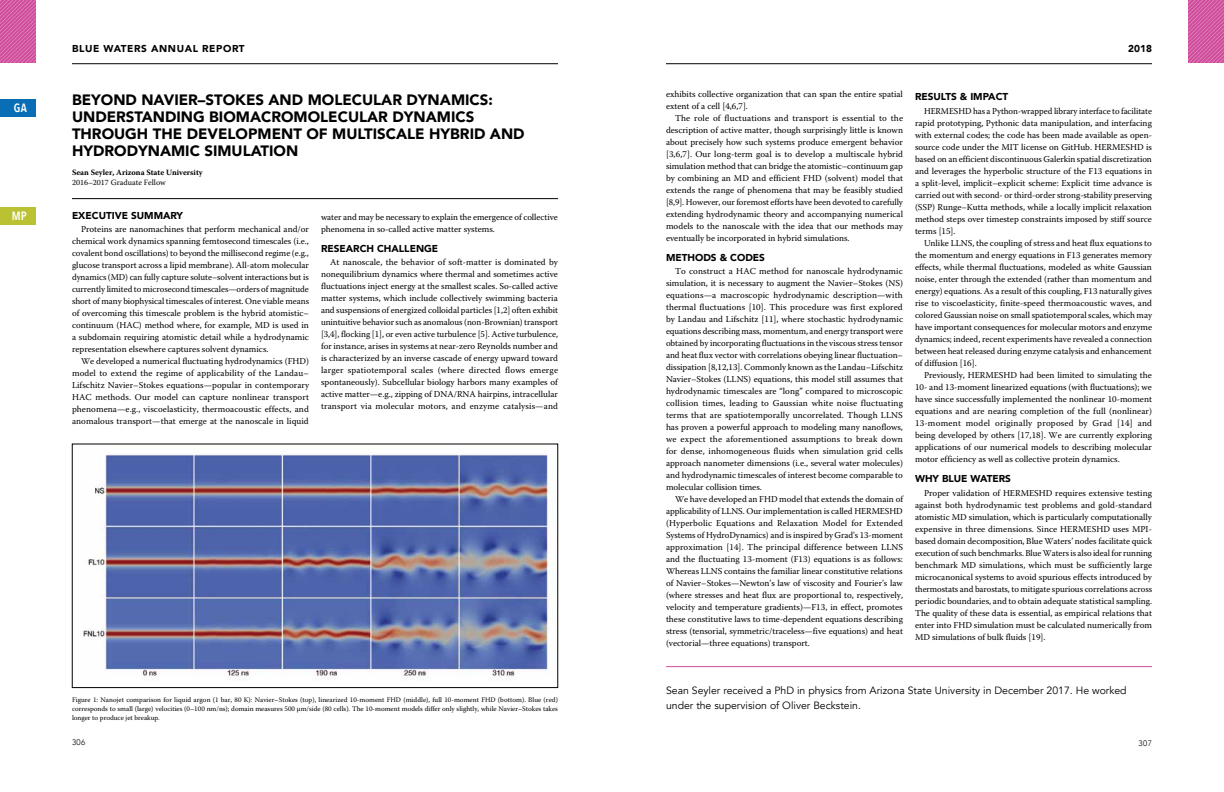
<style>
.page{position:relative;width:1224px;height:792px;background:#fff}
.page>*{position:absolute;margin:0;border:0;box-sizing:border-box;transform-origin:0 0}
.t1{font:900 15px/17px "Avenir";color:#000}
.t2{font:600 12px "Avenir Next Condensed";color:#fff}
.t3{font:10.5px/15px "Avenir";color:#000}
.t4{font:900 10px "Avenir";color:#000}
.t5{font:900 10px "Avenir";letter-spacing:.06em;color:#000}
.t6{font:9px/12px "Warnock Pro";color:#000;text-align:justify}
.t7{font:700 8px "Warnock Pro";color:#000}
.t8{font:8px "Warnock Pro";color:#000}
.t9{font:300 8px "Avenir";letter-spacing:.06em;color:#000}
.t10{font:7px/9px "Warnock Pro";color:#000;text-align:justify}
</style>
<div class="page">
<hr style="left:72px;top:198px;width:486px;height:1px;background:#000">
<hr style="left:666px;top:666px;width:486px;height:1px;background:#d04b9b">
<div style="left:0;top:99px;width:36px;height:18px;background:#096eb5"></div>
<div style="left:0;top:207px;width:36px;height:18px;background:#bac233"></div>
<img style="left:83px;top:454px;width:473px;height:226px">
<div style="left:72px;top:444px;width:486px;height:244px;border:1px solid #000"></div>
<img style="left:0;top:0;width:36px;height:63px">
<img style="left:1188px;top:0;width:36px;height:63px">
<hr style="left:666px;top:63px;width:486px;height:1px;background:#000">
<hr style="left:72px;top:63px;width:486px;height:1px;background:#000">
<h2 class="t2" style="left:14px;top:98px;width:14px">GA</h2>
<h2 class="t2" style="left:12px;top:206px;width:16px">MP</h2>
<p class="t5" style="left:72px;top:40px;width:174px">BLUE WATERS ANNUAL REPORT</p>
<p class="t4" style="left:1128px;top:40px;width:25px">2018</p>
<h1 class="t1" style="left:72px;top:91px;width:454px">BEYOND NAVIER–STOKES AND MOLECULAR DYNAMICS:<br>UNDERSTANDING BIOMACROMOLECULAR DYNAMICS THROUGH THE DEVELOPMENT OF MULTISCALE HYBRID AND HYDRODYNAMIC SIMULATION</h1>
<p class="t7" style="left:72px;top:168px;width:132px">Sean Seyler, Arizona State University</p>
<p class="t8" style="left:72px;top:178px;width:95px">2016–2017 Graduate Fellow</p>
<p class="t4" style="left:72px;top:206px;width:113px">EXECUTIVE SUMMARY</p>
<p class="t6" style="left:72px;top:223px;width:239px;text-indent:9px">Proteins are nanomachines that perform mechanical and/or chemical work dynamics spanning femtosecond timescales (i.e., covalent bond oscillations) to beyond the millisecond regime (e.g., glucose transport across a lipid membrane). All-atom molecular dynamics (MD) can fully capture solute–solvent interactions but is currently limited to microsecond timescales—orders of magnitude short of many biophysical timescales of interest. One viable means of overcoming this timescale problem is the hybrid atomistic– continuum (HAC) method where, for example, MD is used in a subdomain requiring atomistic detail while a hydrodynamic representation elsewhere captures solvent dynamics.</p>
<p class="t6" style="left:72px;top:355px;width:239px;text-indent:9px">We developed a numerical fluctuating hydrodynamics (FHD) model to extend the regime of applicability of the Landau– Lifschitz Navier–Stokes equations—popular in contemporary HAC methods. Our model can capture nonlinear transport phenomena—e.g., viscoelasticity, thermoacoustic effects, and anomalous transport—that emerge at the nanoscale in liquid</p>
<p class="t6" style="left:321px;top:210px;width:238px">water and may be necessary to explain the emergence of collective phenomena in so-called active matter systems.</p>
<p class="t4" style="left:321px;top:239px;width:119px">RESEARCH CHALLENGE</p>
<p class="t6" style="left:321px;top:256px;width:239px;text-indent:9px">At nanoscale, the behavior of soft-matter is dominated by nonequilibrium dynamics where thermal and sometimes active fluctuations inject energy at the smallest scales. So-called active matter systems, which include collectively swimming bacteria and suspensions of energized colloidal particles [1,2] often exhibit unintuitive behavior such as anomalous (non-Brownian) transport [3,4], flocking [1], or even active turbulence [5]. Active turbulence, for instance, arises in systems at near-zero Reynolds number and is characterized by an inverse cascade of energy upward toward larger spatiotemporal scales (where directed flows emerge spontaneously). Subcellular biology harbors many examples of active matter—e.g., zipping of DNA/RNA hairpins, intracellular transport via molecular motors, and enzyme catalysis—and</p>
<p class="t10" style="left:72px;top:695px;width:488px">Figure 1: Nanojet comparison for liquid argon (1 bar, 80 K): Navier–Stokes (top), linearized 10-moment FHD (middle), full 10-moment FHD (bottom). Blue (red) corresponds to small (large) velocities (0–100 nm/ns); domain measures 500 μm/side (80 cells). The 10-moment models differ only slightly, while Navier–Stokes takes longer to produce jet breakup.</p>
<p class="t6" style="left:666px;top:88px;width:239px">exhibits collective organization that can span the entire spatial extent of a cell [4,6,7].</p>
<p class="t6" style="left:666px;top:112px;width:239px;text-indent:9px">The role of fluctuations and transport is essential to the description of active matter, though surprisingly little is known about precisely how such systems produce emergent behavior [3,6,7]. Our long-term goal is to develop a multiscale hybrid simulation method that can bridge the atomistic–continuum gap by combining an MD and efficient FHD (solvent) model that extends the range of phenomena that may be feasibly studied [8,9]. However, our foremost efforts have been devoted to carefully extending hydrodynamic theory and accompanying numerical models to the nanoscale with the idea that our methods may eventually be incorporated in hybrid simulations.</p>
<p class="t4" style="left:666px;top:249px;width:101px">METHODS &amp; CODES</p>
<p class="t6" style="left:666px;top:265px;width:239px;text-indent:9px">To construct a HAC method for nanoscale hydrodynamic simulation, it is necessary to augment the Navier–Stokes (NS) equations—a macroscopic hydrodynamic description—with thermal fluctuations [10]. This procedure was first explored by Landau and Lifschitz [11], where stochastic hydrodynamic equations describing mass, momentum, and energy transport were obtained by incorporating fluctuations in the viscous stress tensor and heat flux vector with correlations obeying linear fluctuation– dissipation [8,12,13]. Commonly known as the Landau–Lifschitz Navier–Stokes (LLNS) equations, this model still assumes that hydrodynamic timescales are “long” compared to microscopic collision times, leading to Gaussian white noise fluctuating terms that are spatiotemporally uncorrelated. Though LLNS has proven a powerful approach to modeling many nanoflows, we expect the aforementioned assumptions to break down for dense, inhomogeneous fluids when simulation grid cells approach nanometer dimensions (i.e., several water molecules) and hydrodynamic timescales of interest become comparable to molecular collision times.</p>
<p class="t6" style="left:666px;top:493px;width:239px;text-indent:9px">We have developed an FHD model that extends the domain of applicability of LLNS. Our implementation is called HERMESHD (Hyperbolic Equations and Relaxation Model for Extended Systems of HydroDynamics) and is inspired by Grad's 13-moment approximation [14]. The principal difference between LLNS and the fluctuating 13-moment (F13) equations is as follows:<br>Whereas LLNS contains the familiar linear constitutive relations of Navier–Stokes—Newton’s law of viscosity and Fourier’s law (where stresses and heat flux are proportional to, respectively, velocity and temperature gradients)—F13, in effect, promotes these constitutive laws to time-dependent equations describing stress (tensorial, symmetric/traceless—five equations) and heat (vectorial—three equations) transport.</p>
<p class="t4" style="left:915px;top:88px;width:95px">RESULTS &amp; IMPACT</p>
<p class="t6" style="left:915px;top:105px;width:239px;text-indent:9px">HERMESHD has a Python-wrapped library interface to facilitate rapid prototyping, Pythonic data manipulation, and interfacing with external codes; the code has been made available as open&shy;source code under the MIT license on GitHub. HERMESHD is based on an efficient discontinuous Galerkin spatial discretization and leverages the hyperbolic structure of the F13 equations in a split-level, implicit–explicit scheme: Explicit time advance is carried out with second- or third-order strong-stability preserving (SSP) Runge–Kutta methods, while a locally implicit relaxation method steps over timestep constraints imposed by stiff source terms [15].</p>
<p class="t6" style="left:915px;top:237px;width:239px;text-indent:9px">Unlike LLNS, the coupling of stress and heat flux equations to the momentum and energy equations in F13 generates memory effects, while thermal fluctuations, modeled as white Gaussian noise, enter through the extended (rather than momentum and energy) equations. As a result of this coupling, F13 naturally gives rise to viscoelasticity, finite-speed thermoacoustic waves, and colored Gaussian noise on small spatiotemporal scales, which may have important consequences for molecular motors and enzyme dynamics; indeed, recent experiments have revealed a connection between heat released during enzyme catalysis and enhancement of diffusion [16].</p>
<p class="t6" style="left:915px;top:369px;width:239px;text-indent:9px">Previously, HERMESHD had been limited to simulating the 10- and 13-moment linearized equations (with fluctuations); we have since successfully implemented the nonlinear 10-moment equations and are nearing completion of the full (nonlinear)<br>13-moment model originally proposed by Grad [14] and being developed by others [17,18]. We are currently exploring applications of our numerical models to describing molecular motor efficiency as well as collective protein dynamics.</p>
<p class="t4" style="left:915px;top:470px;width:98px">WHY BLUE WATERS</p>
<p class="t6" style="left:915px;top:486px;width:239px;text-indent:9px">Proper validation of HERMESHD requires extensive testing against both hydrodynamic test problems and gold-standard atomistic MD simulation, which is particularly computationally expensive in three dimensions. Since HERMESHD uses MPI&shy;based domain decomposition, Blue Waters’ nodes facilitate quick execution of such benchmarks. Blue Waters is also ideal for running benchmark MD simulations, which must be sufficiently large microcanonical systems to avoid spurious effects introduced by thermostats and barostats, to mitigate spurious correlations across periodic boundaries, and to obtain adequate statistical sampling.<br>The quality of these data is essential, as empirical relations that enter into FHD simulation must be calculated numerically from MD simulations of bulk fluids [19].</p>
<p class="t3" style="left:666px;top:683px;width:462px">Sean Seyler received a PhD in physics from Arizona State University in December 2017. He worked under the supervision of Oliver Beckstein.</p>
<p class="t9" style="left:72px;top:738px;width:15px">306</p>
<p class="t9" style="left:1139px;top:738px;width:15px">307</p>
</div>
